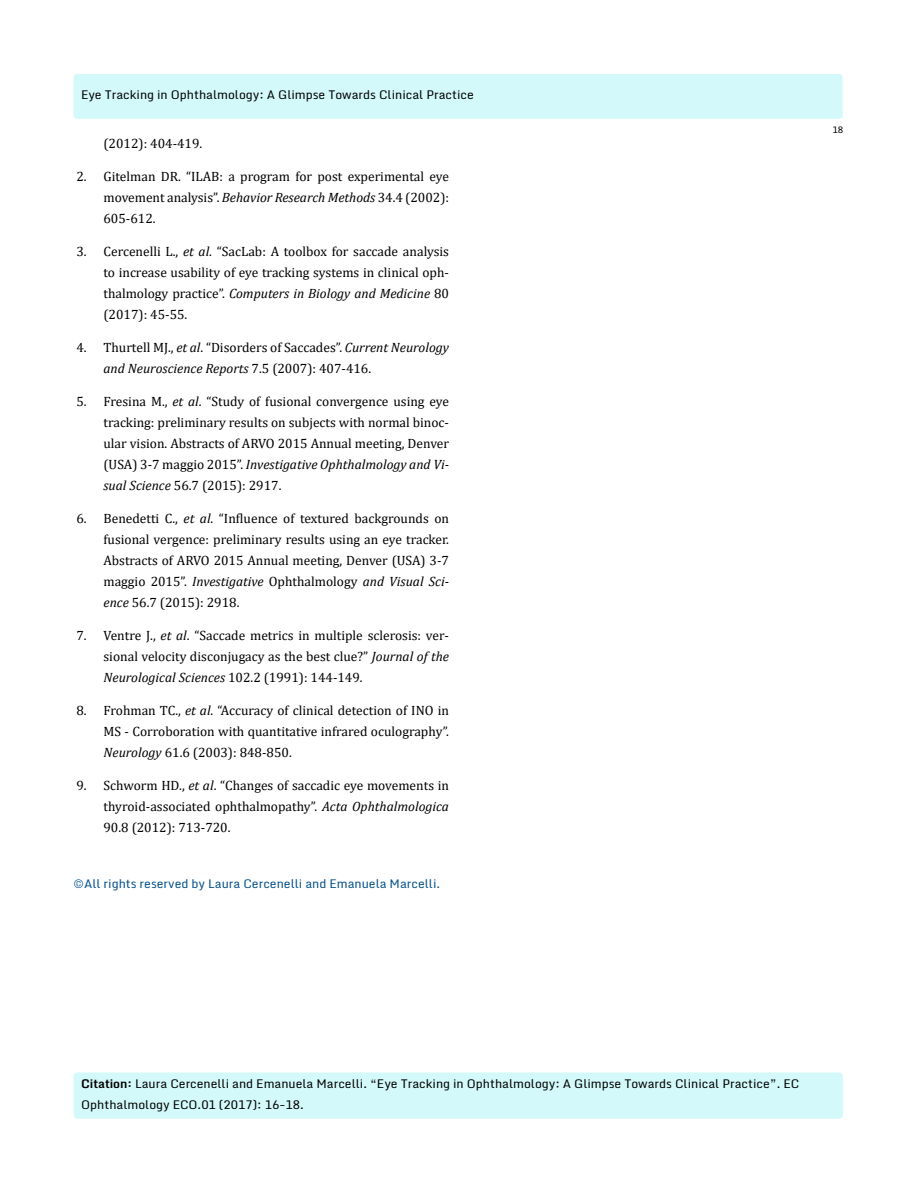
<style>
.page{position:relative;width:918px;height:1188px;background:#fff}
.page>*{position:absolute;margin:0;border:0;box-sizing:border-box;transform-origin:0 0}
.t1{font:13.5px/21px "Cambria";color:#000;text-align:justify}
.t2{font:12px/21px "Monda";color:#000}
.t3{font:12px "Monda";color:#035089}
.t4{font:9px "Monda";color:#000}
.s1{font-style:italic}
.s2{font-weight:700}
</style>
<div class="page">
<div style="left:73px;top:73px;width:770px;height:47px;background:#d3f9fa;border-radius:4px"></div>
<div style="left:72px;top:72px;width:772px;height:48px;border:2px solid #fff;border-radius:4px"></div>
<div style="left:73px;top:1072px;width:771px;height:47px;background:#d3f9fa;border-radius:4px"></div>
<div style="left:72px;top:1071px;width:772px;height:49px;border:2px solid #fff;border-radius:4px"></div>
<p class="t2" style="left:81px;top:85px;width:394px">Eye Tracking in Ophthalmology: A Glimpse Towards Clinical Practice</p>
<p class="t1" style="left:104px;top:133px;width:100px">(2012): 404-419.</p>
<p class="t1" style="left:104px;top:166px;width:347px;text-indent:-27px">2. Gitelman DR. “ILAB: a program for post experimental eye movement analysis”. <span class="s1">Behavior Research Methods</span> 34.4 (2002):<br>605-612.</p>
<p class="t1" style="left:104px;top:241px;width:347px;text-indent:-27px">3. Cercenelli L., <span class="s1">et al</span>. “SacLab: A toolbox for saccade analysis to increase usability of eye tracking systems in clinical oph&shy;thalmology practice”. <span class="s1">Computers in Biology and Medicine</span> 80 (2017): 45-55.</p>
<p class="t1" style="left:104px;top:337px;width:347px;text-indent:-27px">4. Thurtell MJ., <span class="s1">et al</span>. “Disorders of Saccades”. <span class="s1">Current Neurology and Neuroscience Reports</span> 7.5 (2007): 407-416.</p>
<p class="t1" style="left:104px;top:391px;width:347px;text-indent:-27px">5. Fresina M., <span class="s1">et al</span>. “Study of fusional convergence using eye tracking: preliminary results on subjects with normal binoc&shy;ular vision. Abstracts of ARVO 2015 Annual meeting, Denver (USA) 3-7 maggio 2015”. <span class="s1">Investigative Ophthalmology and Vi&shy;sual Science</span> 56.7 (2015): 2917.</p>
<p class="t1" style="left:104px;top:508px;width:347px;text-indent:-27px">6. Benedetti C., <span class="s1">et al</span>. “Influence of textured backgrounds on fusional vergence: preliminary results using an eye tracker.<br>Abstracts of ARVO 2015 Annual meeting, Denver (USA) 3-7 maggio 2015”. <span class="s1">Investigative</span> Ophthalmology <span class="s1">and Visual Sci&shy;ence</span> 56.7 (2015): 2918.</p>
<p class="t1" style="left:104px;top:625px;width:347px;text-indent:-27px">7. Ventre J., <span class="s1">et al</span>. “Saccade metrics in multiple sclerosis: ver&shy;sional velocity disconjugacy as the best clue?” <span class="s1">Journal of the Neurological Sciences</span> 102.2 (1991): 144-149.</p>
<p class="t1" style="left:104px;top:700px;width:347px;text-indent:-27px">8. Frohman TC., <span class="s1">et al</span>. “Accuracy of clinical detection of INO in MS - Corroboration with quantitative infrared oculography”.<br><span class="s1">Neurology</span> 61.6 (2003): 848-850.</p>
<p class="t1" style="left:104px;top:775px;width:347px;text-indent:-27px">9. Schworm HD., <span class="s1">et al</span>. “Changes of saccadic eye movements in thyroid-associated ophthalmopathy”. <span class="s1">Acta Ophthalmologica </span>90.8 (2012): 713-720.</p>
<p class="t3" style="left:74px;top:876px;width:368px">©All rights reserved by Laura Cercenelli and Emanuela Marcelli.</p>
<p class="t4" style="left:832px;top:124px;width:12px">18</p>
<p class="t2" style="left:81px;top:1073px;width:720px"><span class="s2">Citation:</span> Laura Cercenelli and Emanuela Marcelli. “Eye Tracking in Ophthalmology: A Glimpse Towards Clinical Practice”. EC<br>Ophthalmology ECO.01 (2017): 16-18.</p>
</div>
